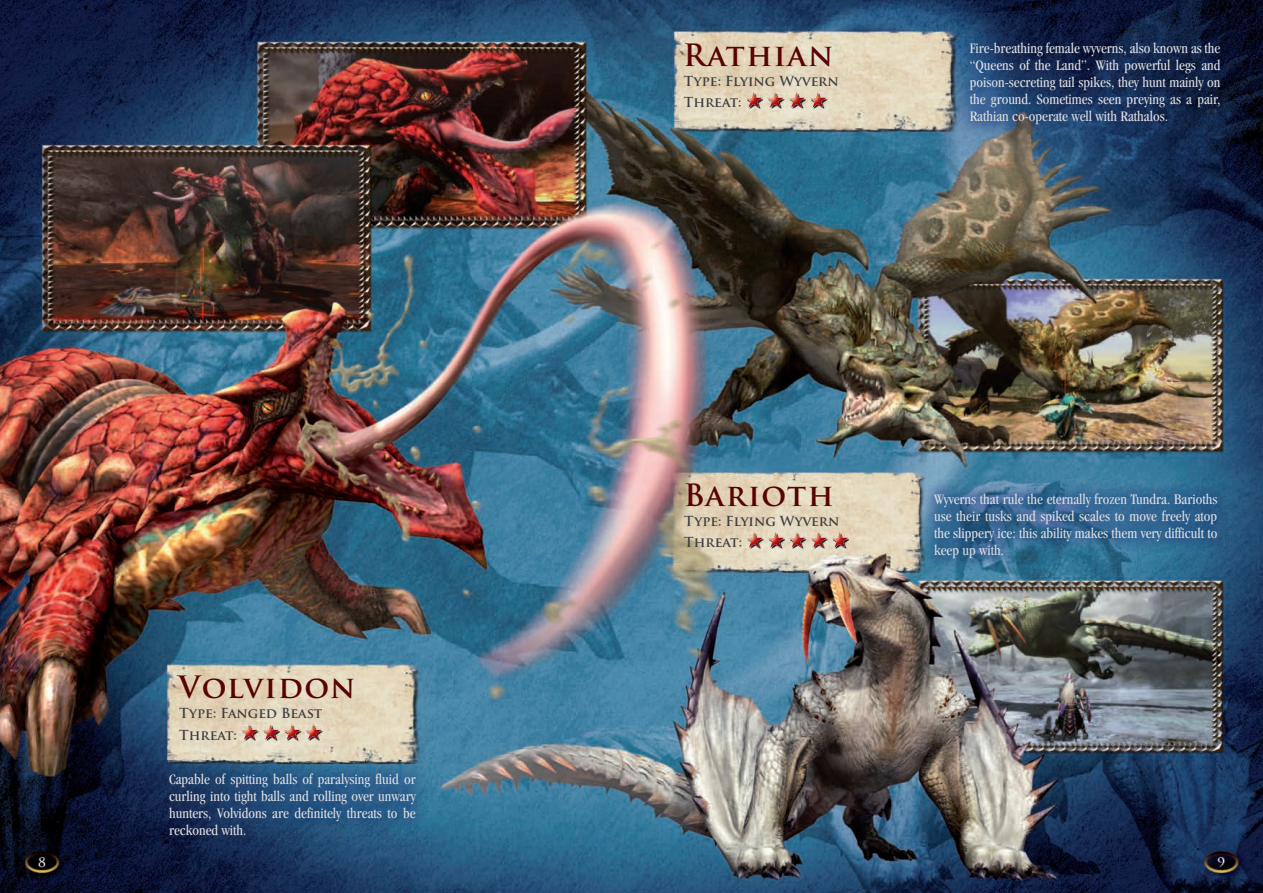
<style>
.page{position:relative;width:1263px;height:893px;background:#fff}
.page>*{position:absolute;margin:0;border:0;box-sizing:border-box;transform-origin:0 0}
.t1{font:700 30px "Trajan Pro";letter-spacing:.05em;color:#580202}
.t2{font:condensed 15px/17px "Garamond LT";color:#dcdddf;text-align:justify}
.t3{font:700 13.5px/21.3px "Trajan Pro";color:#3e3e3f}
</style>
<div class="page">
<img style="left:0;top:0;width:1263px;height:893px">
<img style="left:285px;top:725px;width:16px;height:16px">
<svg style="left:284px;top:724px;width:8px;height:7px"></svg>
<img style="left:285px;top:725px;width:15px;height:14px">
<img style="left:264px;top:725px;width:16px;height:16px">
<svg style="left:262px;top:724px;width:9px;height:7px"></svg>
<img style="left:264px;top:725px;width:15px;height:14px">
<img style="left:242px;top:725px;width:17px;height:16px">
<svg style="left:241px;top:724px;width:9px;height:7px"></svg>
<img style="left:242px;top:725px;width:15px;height:14px">
<img style="left:306px;top:725px;width:17px;height:16px">
<svg style="left:305px;top:724px;width:9px;height:7px"></svg>
<img style="left:306px;top:725px;width:15px;height:14px">
<img style="left:156px;top:760px;width:273px;height:90px">
<img style="left:789px;top:93px;width:17px;height:16px">
<svg style="left:788px;top:92px;width:9px;height:7px"></svg>
<img style="left:789px;top:93px;width:15px;height:14px">
<img style="left:768px;top:93px;width:16px;height:16px">
<svg style="left:767px;top:92px;width:9px;height:7px"></svg>
<img style="left:768px;top:93px;width:15px;height:14px">
<img style="left:747px;top:93px;width:16px;height:16px">
<svg style="left:746px;top:92px;width:8px;height:7px"></svg>
<img style="left:747px;top:93px;width:15px;height:14px">
<img style="left:811px;top:93px;width:16px;height:16px">
<svg style="left:810px;top:92px;width:8px;height:7px"></svg>
<img style="left:811px;top:93px;width:15px;height:14px">
<img style="left:956px;top:29px;width:278px;height:109px">
<img style="left:921px;top:480px;width:309px;height:92px">
<img style="left:790px;top:533px;width:16px;height:16px">
<svg style="left:789px;top:532px;width:8px;height:7px"></svg>
<img style="left:790px;top:533px;width:15px;height:14px">
<img style="left:833px;top:533px;width:16px;height:16px">
<svg style="left:832px;top:532px;width:8px;height:7px"></svg>
<img style="left:833px;top:533px;width:15px;height:14px">
<img style="left:769px;top:533px;width:16px;height:16px">
<svg style="left:767px;top:532px;width:9px;height:7px"></svg>
<img style="left:769px;top:533px;width:15px;height:14px">
<img style="left:747px;top:533px;width:17px;height:16px">
<svg style="left:746px;top:532px;width:9px;height:7px"></svg>
<img style="left:747px;top:533px;width:15px;height:14px">
<img style="left:811px;top:533px;width:17px;height:16px">
<svg style="left:810px;top:532px;width:9px;height:7px"></svg>
<img style="left:811px;top:533px;width:15px;height:14px">
<h1 class="t1" style="left:179px;top:668px;width:178px">Volvidon</h1>
<p class="t3" style="left:179px;top:703px;width:145px">Type: Fanged Beast<br>Threat:</p>
<p class="t2" style="left:169px;top:771px;width:248px">Capable of spitting balls of paralysing fluid or curling into tight balls and rolling over unwary hunters, Volvidons are definitely threats to be reckoned with.</p>
<h1 class="t1" style="left:683px;top:36px;width:152px">Rathian</h1>
<p class="t3" style="left:684px;top:71px;width:157px">Type: Flying Wyvern<br>Threat:</p>
<p class="t2" style="left:970px;top:40px;width:252px">Fire-breathing female wyverns, also known as the “Queens of the Land”. With powerful legs and poison-secreting tail spikes, they hunt mainly on the ground. Sometimes seen preying as a pair, Rathian co-operate well with Rathalos.</p>
<h1 class="t1" style="left:684px;top:476px;width:152px">Barioth</h1>
<p class="t3" style="left:684px;top:511px;width:157px">Type: Flying Wyvern<br>Threat:</p>
<p class="t2" style="left:934px;top:491px;width:285px">Wyverns that rule the eternally frozen Tundra. Barioths use their tusks and spiked scales to move freely atop the slippery ice: this ability makes them very difficult to keep up with.</p>
</div>
